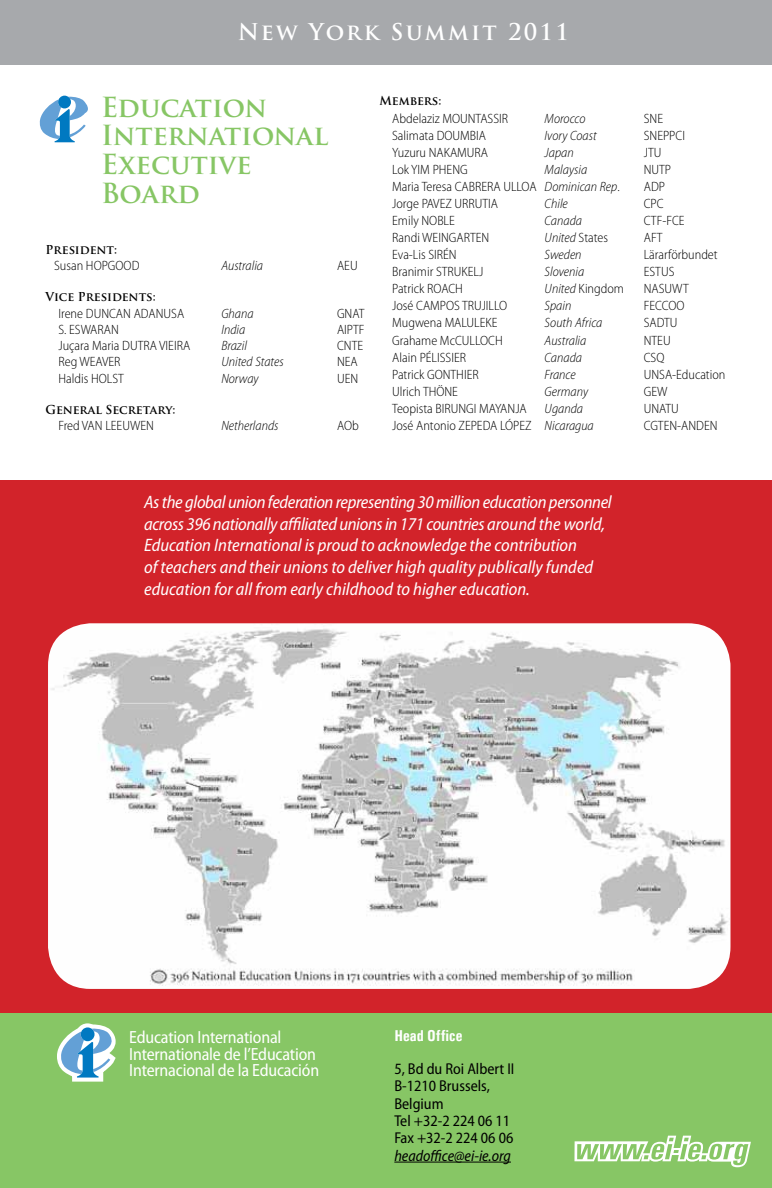
<style>
.page{position:relative;width:772px;height:1188px;background:#fff}
.page>*{position:absolute;margin:0;border:0;box-sizing:border-box;transform-origin:0 0}
.t1{font:700 27px/28.7px "Trajan Pro";color:#87c665}
.t2{font:700 22.5px "Trajan Pro";letter-spacing:.1em;color:#fff}
.t3{font:italic semi-condensed 18px/21.6px "Myriad Pro";color:#fff}
.t4{font:semi-condensed 17.7px/16.5px "Myriad Pro";letter-spacing:-.01em;color:#fff}
.t5{font:semi-condensed 15.75px/17.4px "Myriad Pro";color:#000}
.t6{font:italic semi-condensed 15.75px "Myriad Pro";color:#000}
.t7{font:700 condensed 15.75px "Univers";color:#fff}
.t8{font:300 semi-condensed 13.5px "Myriad Pro";color:#000}
.t9{font:italic 300 semi-condensed 13.5px "Myriad Pro";color:#000}
.t10{font:700 12px "Trajan Pro";color:#000}
.s1{font-style:italic}
.s2{font-style:normal}
</style>
<div class="page">
<div style="left:0;top:1013px;width:771px;height:175px;background:#87c665"></div>
<div style="left:0;top:0;width:771px;height:64px;background:#a7a9ac"></div>
<svg style="left:57px;top:1023px;width:59px;height:59px"></svg>
<hr style="left:394px;top:1162px;width:116px;height:1px;background:#000">
<svg style="left:574px;top:1136px;width:176px;height:31px"></svg>
<svg style="left:39px;top:95px;width:49px;height:48px"></svg>
<div style="left:0;top:480px;width:771px;height:533px;background:#d2232a"></div>
<img style="left:48px;top:623px;width:682px;height:366px">
<h2 class="t2" style="left:238px;top:18px;width:332px">New York Summit 2011</h2>
<h1 class="t1" style="left:101px;top:93px;width:229px">Education<br>International<br>Executive<br>Board</h1>
<p class="t10" style="left:46px;top:242px;width:73px">President:</p>
<p class="t8" style="left:54px;top:258px;width:87px">Susan HOPGOOD</p>
<p class="t9" style="left:221px;top:258px;width:43px">Australia</p>
<p class="t8" style="left:337px;top:258px;width:22px">AEU</p>
<p class="t10" style="left:46px;top:289px;width:112px">Vice Presidents:</p>
<p class="t8" style="left:58px;top:305px;width:127px">Irene DUNCAN ADANUSA</p>
<p class="t9" style="left:221px;top:305px;width:34px">Ghana</p>
<p class="t8" style="left:337px;top:305px;width:29px">GNAT</p>
<p class="t8" style="left:58px;top:321px;width:62px">S. ESWARAN</p>
<p class="t9" style="left:221px;top:321px;width:25px">India</p>
<p class="t8" style="left:337px;top:321px;width:29px">AIPTF</p>
<p class="t8" style="left:58px;top:338px;width:133px">Juçara Maria DUTRA VIEIRA</p>
<p class="t9" style="left:221px;top:338px;width:27px">Brazil</p>
<p class="t8" style="left:337px;top:338px;width:28px">CNTE</p>
<p class="t8" style="left:58px;top:354px;width:64px">Reg WEAVER</p>
<p class="t9" style="left:221px;top:354px;width:64px">United States</p>
<p class="t8" style="left:337px;top:354px;width:22px">NEA</p>
<p class="t8" style="left:58px;top:370px;width:67px">Haldis HOLST</p>
<p class="t9" style="left:221px;top:370px;width:39px">Norway</p>
<p class="t8" style="left:337px;top:370px;width:23px">UEN</p>
<p class="t10" style="left:46px;top:402px;width:131px">General Secretary:</p>
<p class="t8" style="left:58px;top:417px;width:97px">Fred VAN LEEUWEN</p>
<p class="t9" style="left:221px;top:417px;width:59px">Netherlands</p>
<p class="t8" style="left:337px;top:417px;width:23px">AOb</p>
<p class="t10" style="left:379px;top:94px;width:63px">Members:</p>
<p class="t8" style="left:392px;top:110px;width:117px">Abdelaziz MOUNTASSIR</p>
<p class="t9" style="left:544px;top:110px;width:42px">Morocco</p>
<p class="t8" style="left:643px;top:110px;width:21px">SNE</p>
<p class="t8" style="left:392px;top:127px;width:95px">Salimata DOUMBIA</p>
<p class="t9" style="left:544px;top:127px;width:54px">Ivory Coast</p>
<p class="t8" style="left:643px;top:127px;width:43px">SNEPPCI</p>
<p class="t8" style="left:392px;top:144px;width:97px">Yuzuru NAKAMURA</p>
<p class="t9" style="left:544px;top:144px;width:31px">Japan</p>
<p class="t8" style="left:643px;top:144px;width:19px">JTU</p>
<p class="t8" style="left:392px;top:161px;width:77px">Lok YIM PHENG</p>
<p class="t9" style="left:544px;top:161px;width:44px">Malaysia</p>
<p class="t8" style="left:643px;top:161px;width:29px">NUTP</p>
<p class="t8" style="left:392px;top:178px;width:229px">Maria Teresa CABRERA ULLOA <span class="s1">Dominican Rep</span>.</p>
<p class="t8" style="left:643px;top:178px;width:23px">ADP</p>
<p class="t8" style="left:392px;top:195px;width:107px">Jorge PAVEZ URRUTIA</p>
<p class="t9" style="left:544px;top:195px;width:25px">Chile</p>
<p class="t8" style="left:643px;top:195px;width:21px">CPC</p>
<p class="t8" style="left:392px;top:212px;width:64px">Emily NOBLE</p>
<p class="t9" style="left:544px;top:213px;width:39px">Canada</p>
<p class="t8" style="left:643px;top:212px;width:42px">CTF-FCE</p>
<p class="t8" style="left:392px;top:230px;width:98px">Randi WEINGARTEN</p>
<p class="t9" style="left:544px;top:230px;width:65px">United <span class="s2">States</span></p>
<p class="t8" style="left:643px;top:230px;width:20px">AFT</p>
<p class="t8" style="left:392px;top:247px;width:66px">Eva-Lis SIRÉN</p>
<p class="t9" style="left:544px;top:247px;width:38px">Sweden</p>
<p class="t8" style="left:643px;top:247px;width:75px">Lärarförbundet</p>
<p class="t8" style="left:392px;top:264px;width:92px">Branimir STRUKELJ</p>
<p class="t9" style="left:544px;top:264px;width:41px">Slovenia</p>
<p class="t8" style="left:643px;top:264px;width:32px">ESTUS</p>
<p class="t8" style="left:392px;top:281px;width:72px">Patrick ROACH</p>
<p class="t8" style="left:544px;top:281px;width:81px"><span class="s1">United</span> Kingdom</p>
<p class="t8" style="left:643px;top:281px;width:46px">NASUWT</p>
<p class="t8" style="left:392px;top:298px;width:116px">José CAMPOS TRUJILLO</p>
<p class="t9" style="left:544px;top:298px;width:28px">Spain</p>
<p class="t8" style="left:643px;top:298px;width:42px">FECCOO</p>
<p class="t8" style="left:392px;top:315px;width:107px">Mugwena MALULEKE</p>
<p class="t9" style="left:544px;top:315px;width:59px">South Africa</p>
<p class="t8" style="left:643px;top:315px;width:35px">SADTU</p>
<p class="t8" style="left:392px;top:332px;width:112px">Grahame McCULLOCH</p>
<p class="t9" style="left:544px;top:332px;width:43px">Australia</p>
<p class="t8" style="left:643px;top:332px;width:28px">NTEU</p>
<p class="t8" style="left:392px;top:349px;width:75px">Alain PÉLISSIER</p>
<p class="t9" style="left:544px;top:349px;width:39px">Canada</p>
<p class="t8" style="left:643px;top:349px;width:22px">CSQ</p>
<p class="t8" style="left:392px;top:366px;width:88px">Patrick GONTHIER</p>
<p class="t9" style="left:544px;top:366px;width:33px">France</p>
<p class="t8" style="left:643px;top:366px;width:83px">UNSA-Education</p>
<p class="t8" style="left:392px;top:383px;width:67px">Ulrich THÖNE</p>
<p class="t9" style="left:544px;top:383px;width:45px">Germany</p>
<p class="t8" style="left:643px;top:383px;width:25px">GEW</p>
<p class="t8" style="left:392px;top:400px;width:136px">Teopista BIRUNGI MAYANJA</p>
<p class="t9" style="left:544px;top:400px;width:40px">Uganda</p>
<p class="t8" style="left:643px;top:400px;width:37px">UNATU</p>
<p class="t8" style="left:392px;top:417px;width:203px">José Antonio ZEPEDA LÓPEZ <span class="s1">Nicaragua</span></p>
<p class="t8" style="left:643px;top:417px;width:75px">CGTEN-ANDEN</p>
<p class="t3" style="left:144px;top:491px;width:468px">As the global union federation representing 30 million education personnel across 396 nationally affiliated unions in 171 countries around the world, Education International is proud to acknowledge the contribution<br>of teachers and their unions to deliver high quality publically funded education for all from early childhood to higher education.</p>
<h3 class="t4" style="left:129px;top:1029px;width:191px">Education International<br>Internationale de l’Education<br>Internacional de la Educación</h3>
<p class="t7" style="left:394px;top:1026px;width:69px">Head Office</p>
<p class="t5" style="left:394px;top:1060px;width:121px">5, Bd du Roi Albert II<br>B-1210 Brussels,<br>Belgium<br>Tel +32-2 224 06 11<br>Fax +32-2 224 06 06</p>
<p class="t6" style="left:394px;top:1146px;width:118px">headoffice@ei-ie.org</p>
</div>
